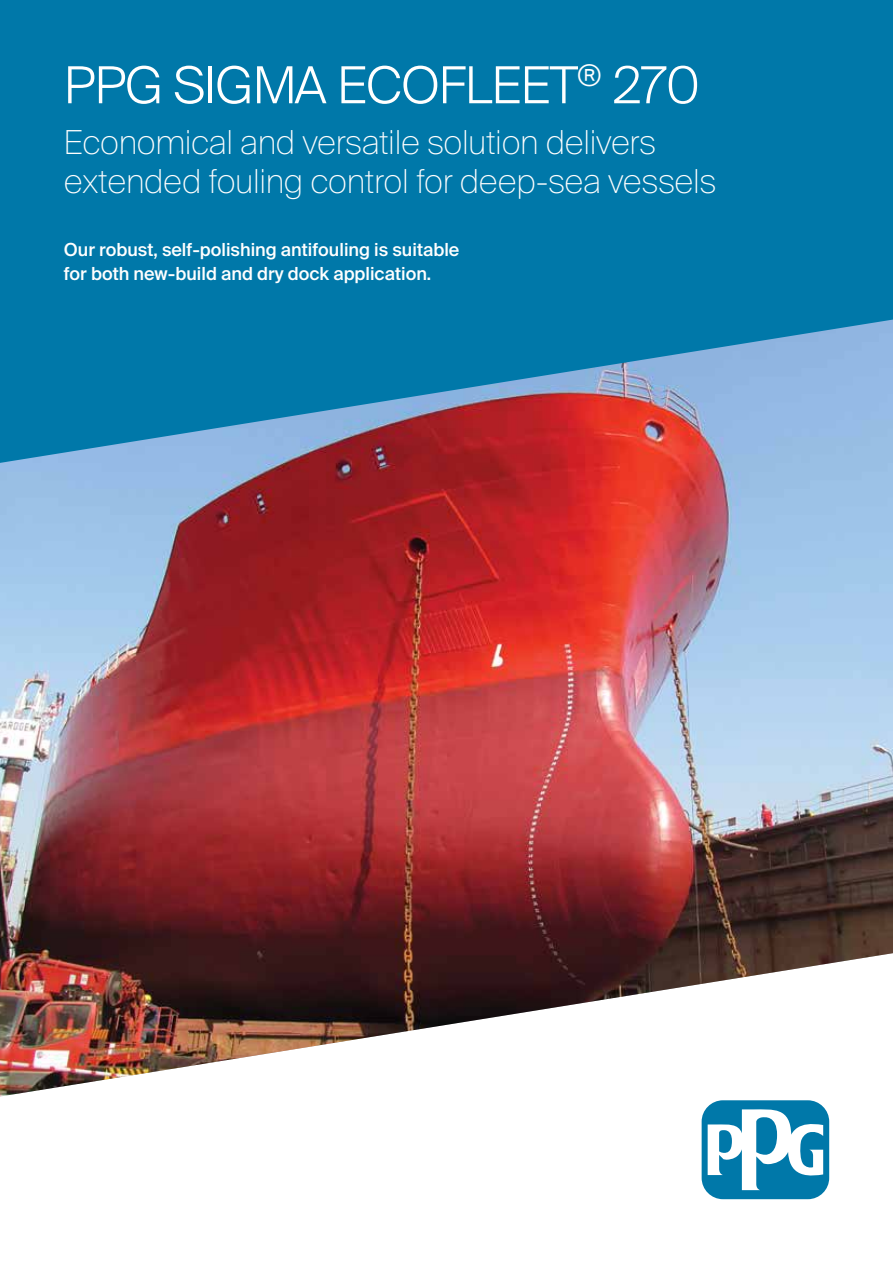
<style>
.page{position:relative;width:893px;height:1263px;background:#fff}
.page>*{position:absolute;margin:0;border:0;box-sizing:border-box;transform-origin:0 0}
.t1{font:300 51px "Suisse Intl";letter-spacing:-.015em;color:#fff}
.t2{font:100 33px/39px "Suisse Intl";letter-spacing:-.01em;color:#fff}
.t3{font:500 18px/24px "Suisse Intl";color:#fff}
</style>
<div class="page">
<img style="left:0;top:463px;width:893px;height:633px">
<svg style="left:0;top:0;width:893px;height:463px;background:#187aa8"></svg>
<div style="left:702px;top:1100px;width:127px;height:99px;background:#0078a9;border-radius:21px"></div>
<svg style="left:708px;top:1109px;width:115px;height:81px"></svg>
<h1 class="t1" style="left:64px;top:56px;width:638px">PPG SIGMA ECOFLEET<sup>®</sup> 270</h1>
<h2 class="t2" style="left:64px;top:123px;width:654px">Economical and versatile solution delivers extended fouling control for deep-sea vessels</h2>
<p class="t3" style="left:64px;top:238px;width:397px">Our robust, self-polishing antifouling is suitable for both new-build and dry dock application.</p>
</div>
